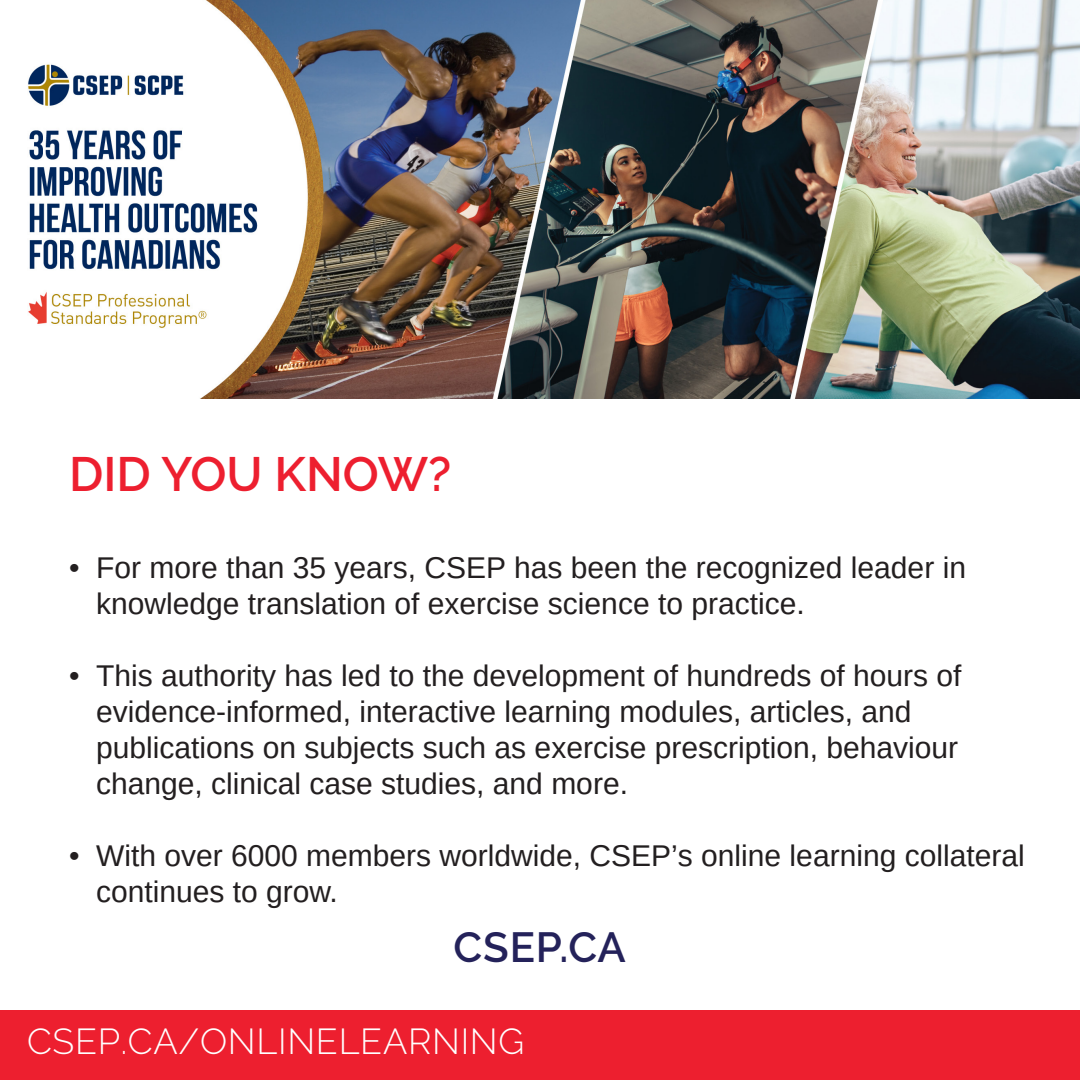
<style>
.page{position:relative;width:1080px;height:1080px;background:#fff}
.page>*{position:absolute;margin:0;border:0;box-sizing:border-box;transform-origin:0 0}
.t1{font:600 48px "Raleway";color:#ed1f2f}
.t2{font:600 42px "Raleway";letter-spacing:.02em;color:#24225a}
.t3{font:300 36px "Raleway";letter-spacing:.02em;color:#fff}
.t4{font:30px/36px "Arimo";color:#231f20}
</style>
<div class="page">
<div style="left:0;top:1011px;width:1080px;height:69px;background:#ed1f2f"></div>
<img style="left:28px;top:0;width:1052px;height:399px">
<p class="t1" style="left:69px;top:446px;width:384px">DID YOU KNOW?</p>
<p class="t4" style="left:96px;top:550px;width:871px;text-indent:-27px">• For more than 35 years, CSEP has been the recognized leader in knowledge translation of exercise science to practice.</p>
<p class="t4" style="left:96px;top:658px;width:867px;text-indent:-27px">• This authority has led to the development of hundreds of hours of evidence-informed, interactive learning modules, articles, and publications on subjects such as exercise prescription, behaviour change, clinical case studies, and more.</p>
<p class="t4" style="left:96px;top:838px;width:930px;text-indent:-27px">• With over 6000 members worldwide, CSEP’s online learning collateral continues to grow.</p>
<p class="t2" style="left:454px;top:923px;width:174px">CSEP.CA</p>
<p class="t3" style="left:27px;top:1021px;width:499px">CSEP.CA/ONLINELEARNING</p>
</div>
